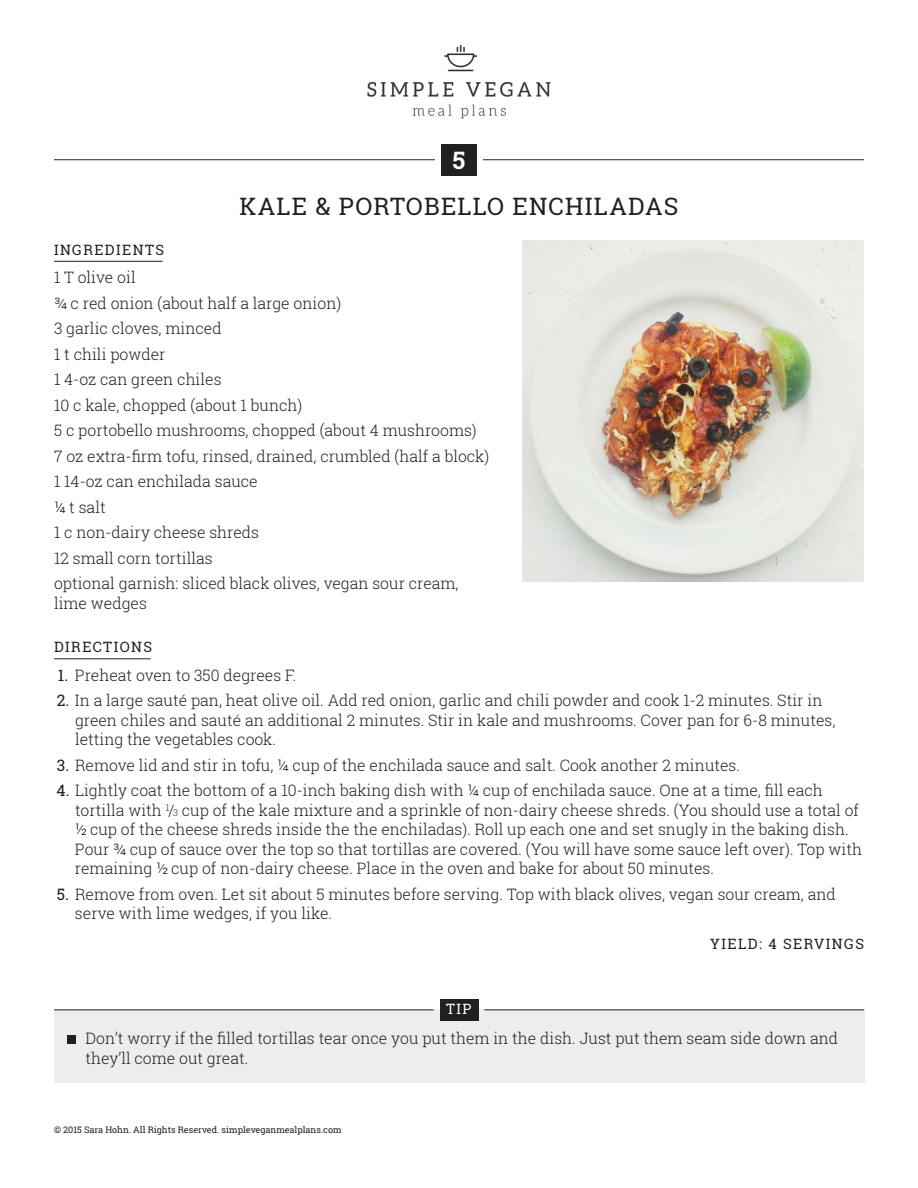
<style>
.page{position:relative;width:918px;height:1188px;background:#fff}
.page>*{position:absolute;margin:0;border:0;box-sizing:border-box;transform-origin:0 0}
.t1{font:24px "Roboto Slab";letter-spacing:.05em;color:#221f1f}
.t2{font:700 24px "Roboto Slab";color:#fff}
.t3{font:300 15.75px/25.5px "Roboto Slab";color:#221f1f}
.t4{font:14.25px "Roboto Slab";letter-spacing:.1em;color:#221f1f}
.t5{font:14.25px "Roboto Slab";color:#fff}
.t6{font:9px "Roboto Slab";color:#221f1f}
.s1{font-weight:400}
.s2{font-size:9.15px}
</style>
<div class="page">
<img style="left:367px;top:44px;width:184px;height:75px">
<hr style="left:54px;top:261px;width:109px;height:1px;background:#221f1f">
<hr style="left:54px;top:658px;width:97px;height:1px;background:#221f1f">
<div style="left:441px;top:144px;width:36px;height:31px;background:#221f1f"></div>
<hr style="left:54px;top:159px;width:381px;height:1px;background:#221f1f">
<hr style="left:483px;top:159px;width:381px;height:1px;background:#221f1f">
<img style="left:522px;top:240px;width:342px;height:342px">
<div style="left:54px;top:1009px;width:810px;height:74px;background:#ecedee"></div>
<div style="left:68px;top:1035px;width:9px;height:9px;background:#221f1f"></div>
<hr style="left:54px;top:1009px;width:380px;height:1px;background:#221f1f">
<hr style="left:485px;top:1009px;width:379px;height:1px;background:#221f1f">
<div style="left:440px;top:999px;width:39px;height:22px;background:#221f1f"></div>
<h1 class="t2" style="left:453px;top:151px;width:14px">5</h1>
<h1 class="t1" style="left:240px;top:196px;width:440px">KALE &amp; PORTOBELLO ENCHILADAS</h1>
<p class="t4" style="left:54px;top:244px;width:112px">INGREDIENTS</p>
<p class="t3" style="left:54px;top:266px;width:437px">1 T olive oil<br>¾ c red onion (about half a large onion)<br>3 garlic cloves, minced<br>1 t chili powder<br>1 4-oz can green chiles<br>10 c kale, chopped (about 1 bunch)<br>5 c portobello mushrooms, chopped (about 4 mushrooms)<br>7 oz extra-irm tofu, rinsed, drained, crumbled (half a block)<br>1 14-oz can enchilada sauce<br>¼ t salt<br>1 c non-dairy cheese shreds<br>12 small corn tortillas<br>optional garnish: sliced black olives, vegan sour cream,</p>
<p class="t3" style="left:54px;top:592px;width:94px">lime wedges</p>
<p class="t4" style="left:54px;top:642px;width:100px">DIRECTIONS</p>
<p class="t3" style="left:58px;top:664px;width:240px"><span class="s1">1.</span> Preheat oven to 350 degrees F.</p>
<p class="t3" style="left:75px;top:692px;width:762px;line-height:19.5px;text-indent:-18px"><span class="s1">2.</span> In a large sauté pan, heat olive oil. Add red onion, garlic and chili powder and cook 1-2 minutes. Stir in green chiles and sauté an additional 2 minutes. Stir in kale and mushrooms. Cover pan for 6-8 minutes, letting the vegetables cook.</p>
<p class="t3" style="left:57px;top:754px;width:685px"><span class="s1">3.</span> Remove lid and stir in tofu, ¼ cup of the enchilada sauce and salt. Cook another 2 minutes.</p>
<p class="t3" style="left:75px;top:781px;width:789px;line-height:19.5px;text-indent:-18px"><span class="s1">4.</span> Lightly coat the bottom of a 10-inch baking dish with ¼ cup of enchilada sauce. One at a time, ill each tortilla with <sup>1</sup>/<span class="s2">3</span> cup of the kale mixture and a sprinkle of non-dairy cheese shreds. (You should use a total of ½ cup of the cheese shreds inside the the enchiladas). Roll up each one and set snugly in the baking dish.<br>Pour ¾ cup of sauce over the top so that tortillas are covered. (You will have some sauce left over). Top with remaining ½ cup of non-dairy cheese. Place in the oven and bake for about 50 minutes.</p>
<p class="t3" style="left:75px;top:886px;width:762px;line-height:19.5px;text-indent:-18px"><span class="s1">5.</span> Remove from oven. Let sit about 5 minutes before serving. Top with black olives, vegan sour cream, and serve with lime wedges, if you like.</p>
<p class="t4" style="left:710px;top:939px;width:155px">YIELD: 4 SERVINGS</p>
<p class="t5" style="left:446px;top:1003px;width:27px">TIP</p>
<p class="t3" style="left:85px;top:1028px;width:754px;line-height:19.5px">Don’t worry if the illed tortillas tear once you put them in the dish. Just put them seam side down and they’ll come out great.</p>
<p class="t6" style="left:54px;top:1126px;width:289px">© 2015 Sara Hohn. All Rights Reserved. simpleveganmealplans.com</p>
</div>
